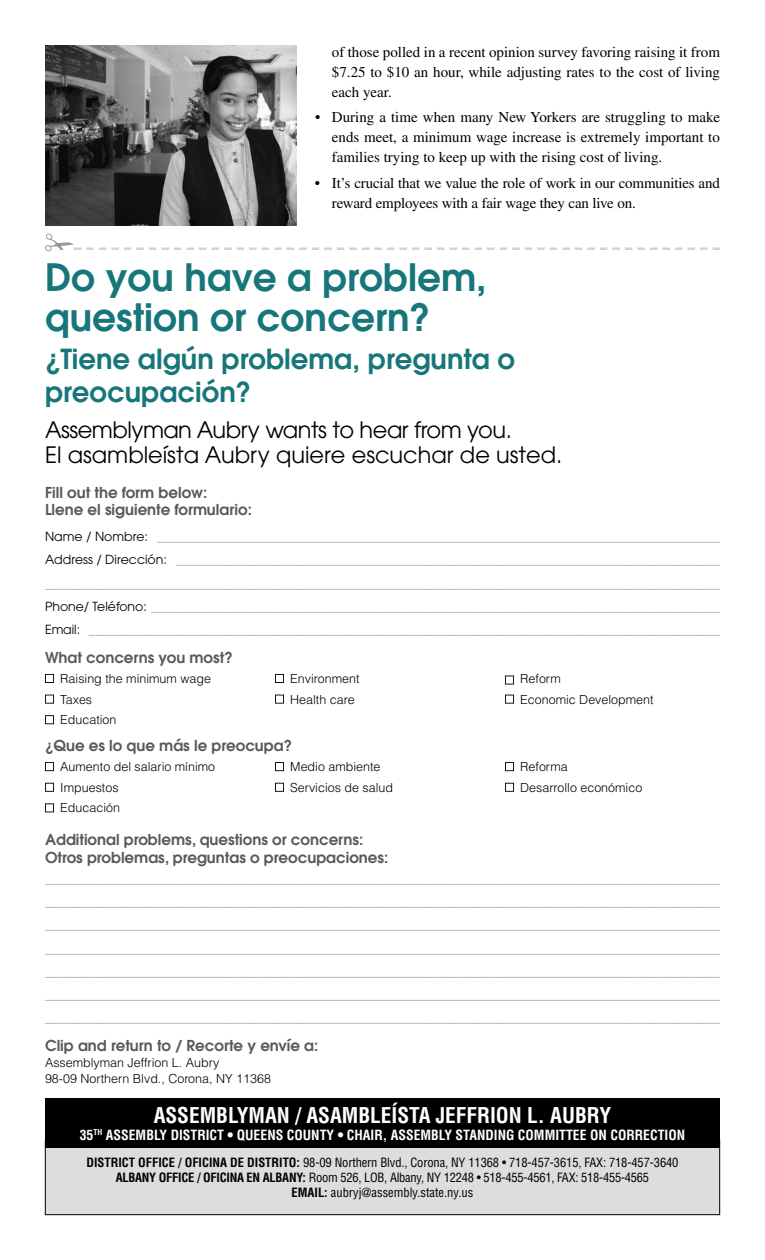
<style>
.page{position:relative;width:765px;height:1260px;background:#fff}
.page>*{position:absolute;margin:0;border:0;box-sizing:border-box;transform-origin:0 0}
.t1{font:600 37.5px/40px "Avant Garde";color:#17767a}
.t2{font:600 27.5px/32.5px "Avant Garde";color:#17767a}
.t3{font:22.5px/25px "Avant Garde";color:#000}
.t4{font:700 condensed 21.25px "Helvetica";color:#fff}
.t5{font:15px/20px "Times";color:#000;text-align:justify}
.t6{font:600 15px/17.5px "Avant Garde";color:#58595b}
.t7{font:700 condensed 13.75px "Helvetica";color:#fff}
.t8{font:12.5px/23.1px "Avant Garde";color:#939598;text-align:justify}
.t9{font:300 12.5px/20.6px "Helvetica";color:#000}
.t10{font:condensed 12.5px/15px "Helvetica";letter-spacing:-.01em;color:#000}
.s1{color:#000}
.s2{font-weight:700}
</style>
<div class="page">
<div style="left:45px;top:1140px;width:675px;height:75px;background:#dcddde"></div>
<div style="left:45px;top:1140px;width:675px;height:75px;border:1px solid #000"></div>
<div style="left:45px;top:1098px;width:675px;height:50px;background:#000"></div>
<svg style="left:45px;top:234px;width:675px;height:17px"></svg>
<img style="left:45px;top:46px;width:252px;height:179px">
<svg style="left:45px;top:762px;width:9px;height:9px"></svg>
<svg style="left:45px;top:783px;width:9px;height:9px"></svg>
<svg style="left:45px;top:803px;width:9px;height:9px"></svg>
<svg style="left:275px;top:762px;width:9px;height:9px"></svg>
<svg style="left:275px;top:783px;width:9px;height:9px"></svg>
<svg style="left:505px;top:762px;width:9px;height:9px"></svg>
<svg style="left:505px;top:783px;width:9px;height:9px"></svg>
<svg style="left:45px;top:674px;width:9px;height:9px"></svg>
<svg style="left:45px;top:695px;width:9px;height:9px"></svg>
<svg style="left:45px;top:715px;width:9px;height:9px"></svg>
<svg style="left:275px;top:674px;width:9px;height:9px"></svg>
<svg style="left:275px;top:695px;width:9px;height:9px"></svg>
<svg style="left:505px;top:676px;width:9px;height:9px"></svg>
<svg style="left:505px;top:695px;width:9px;height:9px"></svg>
<p class="t5" style="left:332px;top:42px;width:390px">of those polled in a recent opinion survey favoring raising it from $7.25 to $10 an hour, while adjusting rates to the cost of living each year.</p>
<p class="t5" style="left:332px;top:107px;width:390px;text-indent:-17px">• During a time when many New Yorkers are struggling to make ends meet, a minimum wage increase is extremely important to families trying to keep up with the rising cost of living.</p>
<p class="t5" style="left:332px;top:173px;width:390px;text-indent:-17px">• It’s crucial that we value the role of work in our communities and reward employees with a fair wage they can live on.</p>
<h1 class="t1" style="left:45px;top:257px;width:443px">Do you have a problem, question or concern?</h1>
<h2 class="t2" style="left:45px;top:343px;width:472px">¿Tiene algún problema, pregunta o preocupación?</h2>
<h3 class="t3" style="left:45px;top:417px;width:519px">Assemblyman Aubry wants to hear from you.<br>El asambleísta Aubry quiere escuchar de usted.</h3>
<p class="t6" style="left:45px;top:483px;width:208px">Fill out the form below:<br>Llene el siguiente formulario:</p>
<p class="t8" style="left:45px;top:525px;width:677px"><span class="s1">Name / Nombre:</span> __________________________________________________________________________________________ <span class="s1">Address / Dirección:</span> _______________________________________________________________________________________ ____________________________________________________________________________________________________________ <span class="s1">Phone/ Teléfono:</span> ___________________________________________________________________________________________ <span class="s1">Email:</span> _____________________________________________________________________________________________________</p>
<p class="t6" style="left:45px;top:649px;width:189px">What concerns you most?</p>
<p class="t9" style="left:60px;top:668px;width:152px">Raising the minimum wage<br>Taxes<br>Education</p>
<p class="t9" style="left:290px;top:668px;width:71px">Environment<br>Health care</p>
<p class="t9" style="left:520px;top:668px;width:135px">Reform<br>Economic Development</p>
<p class="t6" style="left:45px;top:736px;width:249px">¿Que es lo que más le preocupa?</p>
<p class="t9" style="left:60px;top:756px;width:156px">Aumento del salario mínimo<br>Impuestos<br>Educación</p>
<p class="t9" style="left:290px;top:756px;width:104px">Medio ambiente<br>Servicios de salud</p>
<p class="t9" style="left:520px;top:756px;width:124px">Reforma<br>Desarrollo económico</p>
<p class="t6" style="left:45px;top:831px;width:345px">Additional problems, questions or concerns:<br>Otros problemas, preguntas o preocupaciones:</p>
<p class="t8" style="left:45px;top:867px;width:677px">____________________________________________________________________________________________________________ ____________________________________________________________________________________________________________ ____________________________________________________________________________________________________________ ____________________________________________________________________________________________________________ ____________________________________________________________________________________________________________ ____________________________________________________________________________________________________________ ____________________________________________________________________________________________________________</p>
<p class="t6" style="left:45px;top:1036px;width:275px">Clip and return to / Recorte y envíe a:</p>
<p class="t9" style="left:45px;top:1054px;width:228px;line-height:16.2px">Assemblyman Jeffrion L. Aubry<br>98-09 Northern Blvd., Corona, NY 11368</p>
<h3 class="t4" style="left:154px;top:1102px;width:190px">ASSEMBLYMAN / ASAMBL</h3>
<h3 class="t4" style="left:381px;top:1102px;width:232px">EÍSTA JEFFRION L. AUBRY</h3>
<p class="t7" style="left:80px;top:1126px;width:488px">35<sup>TH</sup> ASSEMBLY DISTRICT • QUEENS COUNTY • CHAIR, ASSEMBLY STAN DING COMMITTEE</p>
<p class="t7" style="left:590px;top:1126px;width:87px">ON CORRECTION</p>
<p class="t10" style="left:116px;top:1155px;width:564px;text-indent:-29px"><span class="s2">DISTRICT O FFICE / OFICI NA D E DI STRITO:</span> 98-09 Northern Blvd., Corona, NY 11368 • 718-457-3615, FAX: 718-457-3640<br><span class="s2">ALBANY O FFICE / OFICI NA EN ALBA</span></p>
<p class="t10" style="left:289px;top:1170px;width:362px"><span class="s2">NY:</span> Room 526, LOB, Albany, NY 12248 • 518-455-4561, FAX: 518-455-4565<br><span class="s2">EMAIL</span></p>
<p class="t10" style="left:324px;top:1185px;width:151px"><span class="s2">:</span> aubryj@assembly.state.ny.us</p>
</div>
